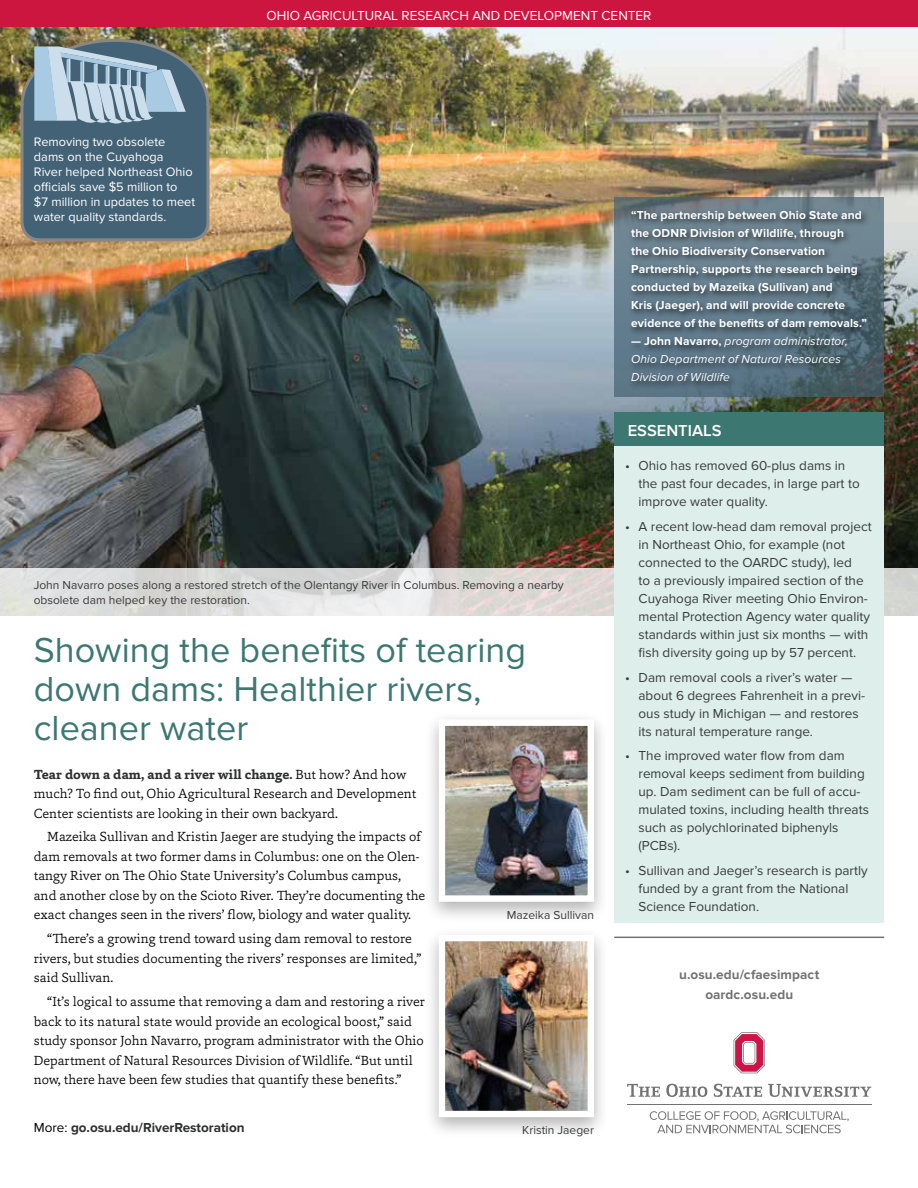
<style>
.page{position:relative;width:918px;height:1188px;background:#fff}
.page>*{position:absolute;margin:0;border:0;box-sizing:border-box;transform-origin:0 0}
.t1{font:36px/39px "Proxima Nova";color:#3c7772}
.t2{font:600 16.5px "Proxima Nova";color:#fff}
.t3{font:300 13.5px/19.5px "Capita";color:#000}
.t4{font:13.5px/18px "Proxima Nova";color:#393b3b}
.t5{font:13.5px "Proxima Nova";color:#fff}
.t6{font:700 13.5px/19.5px "Proxima Nova";letter-spacing:.005em;color:#717272;text-align:center}
.t7{font:700 13.5px "Proxima Nova";color:#2e3030}
.t8{font:12.75px/15px "Proxima Nova";color:#fff}
.t9{font:700 12px/18px "Proxima Nova";letter-spacing:.015em;color:#fff}
.t10{font:12px/15px "Proxima Nova";color:#393b3b}
.t11{font:italic 12px/18px "Proxima Nova";letter-spacing:.015em;color:#fff}
.s1{font-weight:700;font-style:normal}
.s2{font-weight:700;color:#2e3030}
.s3{font-weight:400;color:#000}
</style>
<div class="page">
<img style="left:0;top:27px;width:918px;height:541px">
<svg style="left:0;top:568px;width:918px;height:48px"></svg>
<div style="left:614px;top:412px;width:270px;height:511px;background:#ddeeeb"></div>
<div style="left:614px;top:412px;width:270px;height:34px;background:#3c7772"></div>
<div style="left:423px;top:711px;width:186px;height:213px;background:#000;opacity:.3"></div>
<img style="left:446px;top:727px;width:141px;height:168px">
<div style="left:439px;top:720px;width:155px;height:182px;border:6px solid #fff"></div>
<div style="left:423px;top:926px;width:186px;height:213px;background:#000;opacity:.3"></div>
<img style="left:446px;top:942px;width:141px;height:168px">
<div style="left:439px;top:935px;width:155px;height:182px;border:6px solid #fff"></div>
<svg style="left:614px;top:197px;width:270px;height:200px"></svg>
<div style="left:628px;top:208px;width:247px;height:182px;background:#000;opacity:.7"></div>
<img style="left:19px;top:37px;width:192px;height:250px">
<svg style="left:22px;top:40px;width:186px;height:200px"></svg>
<div style="left:0;top:0;width:918px;height:27px;background:#cd163f"></div>
<svg style="left:650px;top:1111px;width:199px;height:22px"></svg>
<svg style="left:627px;top:1084px;width:33px;height:13px"></svg>
<svg style="left:666px;top:1084px;width:41px;height:13px"></svg>
<svg style="left:714px;top:1084px;width:48px;height:13px"></svg>
<svg style="left:768px;top:1084px;width:103px;height:13px"></svg>
<svg style="left:734px;top:1032px;width:31px;height:41px"></svg>
<hr style="left:627px;top:1104px;width:245px;height:1px;background:#717272">
<hr style="left:614px;top:937px;width:270px;height:1px;background:#717272">
<p class="t8" style="left:34px;top:135px;width:163px">Removing two obsolete dams on the Cuyahoga<br>River helped Northeast Ohio officials save $5 million to<br>$7 million in updates to meet water quality standards.</p>
<p class="t5" style="left:267px;top:7px;width:386px">OHIO AGRICULTURAL RESEARCH AND DEVELOPMENT CENTER</p>
<p class="t9" style="left:631px;top:207px;width:238px">“The partnership between Ohio State and the ODNR Division of Wildlife, through<br>the Ohio Biodiversity Conservation Partnership, supports the research being conducted by Mazeika (Sullivan) and<br>Kris (Jaeger), and will provide concrete evidence of the benefits of dam removals.”</p>
<p class="t11" style="left:631px;top:333px;width:218px"><span class="s1">— John Navarro,</span> program administrator,<br>Ohio Department of Natural Resources<br>Division of Wildlife</p>
<p class="t2" style="left:628px;top:421px;width:95px">ESSENTIALS</p>
<p class="t10" style="left:34px;top:578px;width:532px">John Navarro poses along a restored stretch of the Olentangy River in Columbus. Removing a nearby obsolete dam helped key the restoration.</p>
<h1 class="t1" style="left:34px;top:631px;width:494px">Showing the benefits of tearing down dams: Healthier rivers, cleaner water</h1>
<p class="t3" style="left:34px;top:764px;width:384px"><span class="s2">Tear down a dam, and a river will change.</span> But how? And how much? To find out, Ohio Agricultural Research and Development<br>Center scientists are looking in their own backyard.</p>
<p class="t3" style="left:34px;top:827px;width:393px;text-indent:14px">Mazeika Sullivan and Kristin Jaeger are studying the impacts of dam removals at two former dams in Columbus: one on the Olen&shy;tangy River on The Ohio State University’s Columbus campus, and another close by on the Scioto River. They’re documenting the exact changes seen in the rivers’ flow, biology and water quality.</p>
<p class="t3" style="left:34px;top:929px;width:389px;text-indent:14px">“There’s a growing trend toward using dam removal to restore rivers, but studies documenting the rivers’ responses are limited,” said Sullivan.</p>
<p class="t3" style="left:34px;top:991px;width:393px;text-indent:14px">“It’s logical to assume that removing a dam and restoring a river back to its natural state would provide an ecological boost,” said study sponsor John Navarro, program administrator with the Ohio Department of Natural Resources Division of Wildlife. “But until now, there have been few studies that quantify these benefits.”</p>
<p class="t7" style="left:34px;top:1119px;width:212px"><span class="s3">More:</span> go.osu.edu/RiverRestoration</p>
<p class="t10" style="left:507px;top:908px;width:89px">Mazeika Sullivan</p>
<p class="t10" style="left:522px;top:1123px;width:73px">Kristin Jaeger</p>
<p class="t4" style="left:639px;top:457px;width:223px;text-indent:-14px">• Ohio has removed 60-plus dams in the past four decades, in large part to improve water quality.</p>
<p class="t4" style="left:639px;top:518px;width:235px;text-indent:-14px">• A recent low-head dam removal project in Northeast Ohio, for example (not connected to the OARDC study), led<br>to a previously impaired section of the Cuyahoga River meeting Ohio Environ&shy;mental Protection Agency water quality standards within just six months — with fish diversity going up by 57 percent.</p>
<p class="t4" style="left:639px;top:668px;width:228px;text-indent:-14px">• Dam removal cools a river’s water — about 6 degrees Fahrenheit in a previ&shy;ous study in Michigan — and restores its natural temperature range.</p>
<p class="t4" style="left:639px;top:747px;width:232px;text-indent:-14px">• The improved water flow from dam removal keeps sediment from building up. Dam sediment can be full of accu&shy;mulated toxins, including health threats such as polychlorinated biphenyls (PCBs).</p>
<p class="t4" style="left:639px;top:862px;width:231px;text-indent:-14px">• Sullivan and Jaeger’s research is partly funded by a grant from the National<br>Science Foundation.</p>
<p class="t6" style="left:679px;top:966px;width:142px">u.osu.edu/cfaesimpact oardc.osu.edu</p>
</div>
